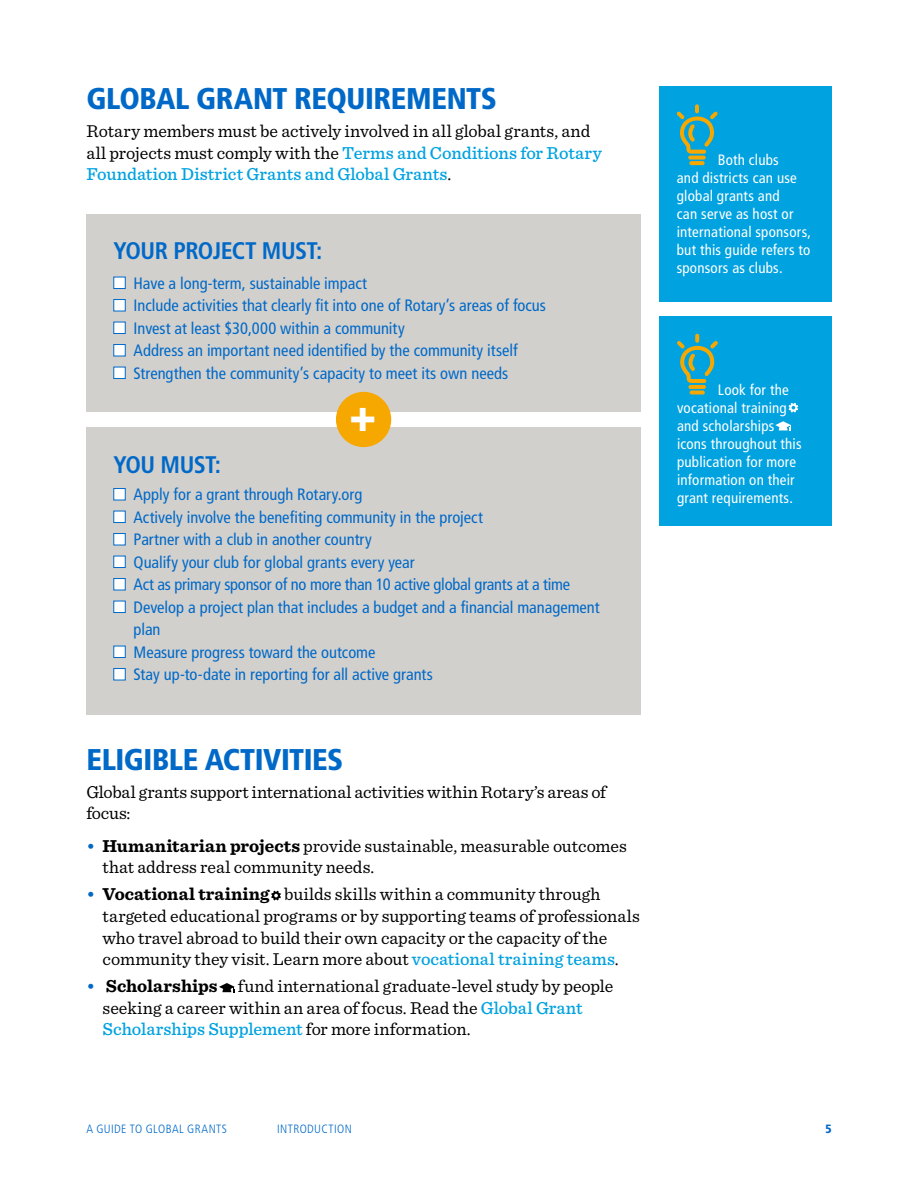
<style>
.page{position:relative;width:918px;height:1188px;background:#fff}
.page>*{position:absolute;margin:0;border:0;box-sizing:border-box;transform-origin:0 0}
.t1{font:900 45.6px "Frutiger LT Std";color:#fff}
.t2{font:900 condensed 30px "Frutiger LT Std";letter-spacing:-.015em;color:#0069c8}
.t3{font:700 condensed 24px "Frutiger LT Std";letter-spacing:-.025em;color:#0069c8}
.t4{font:18px/21.6px "Sentinel";color:#000}
.t5{font:condensed 16.5px/22.5px "Frutiger LT Std";color:#0069c8}
.t6{font:condensed 15px/18px "Frutiger LT Std";letter-spacing:.015em;color:#fff}
.t7{font:300 condensed 12px "Frutiger LT Std";letter-spacing:.035em;color:#0069c8}
.t8{font:900 condensed 12px "Frutiger LT Std";color:#0069c8}
.s1{font-weight:500;color:#00a2e0}
.s2{font-weight:500;color:#0069c8}
.s3{font-weight:700}
</style>
<div class="page">
<div style="left:659px;top:86px;width:172px;height:216px;background:#00a2e0"></div>
<svg style="left:677px;top:104px;width:41px;height:61px"></svg>
<div style="left:86px;top:214px;width:555px;height:197px;background:#d2d0cd"></div>
<div style="left:113px;top:277px;width:13px;height:12px;background:#fff;border:1px solid #0069c8"></div>
<div style="left:113px;top:299px;width:13px;height:12px;background:#fff;border:1px solid #0069c8"></div>
<div style="left:113px;top:322px;width:13px;height:12px;background:#fff;border:1px solid #0069c8"></div>
<div style="left:113px;top:344px;width:13px;height:12px;background:#fff;border:1px solid #0069c8"></div>
<div style="left:113px;top:367px;width:13px;height:12px;background:#fff;border:1px solid #0069c8"></div>
<div style="left:86px;top:428px;width:555px;height:287px;background:#d2d0cd"></div>
<div style="left:113px;top:488px;width:13px;height:12px;background:#fff;border:1px solid #0069c8"></div>
<div style="left:113px;top:511px;width:13px;height:12px;background:#fff;border:1px solid #0069c8"></div>
<div style="left:113px;top:533px;width:13px;height:12px;background:#fff;border:1px solid #0069c8"></div>
<div style="left:113px;top:556px;width:13px;height:12px;background:#fff;border:1px solid #0069c8"></div>
<div style="left:113px;top:578px;width:13px;height:12px;background:#fff;border:1px solid #0069c8"></div>
<div style="left:113px;top:601px;width:13px;height:12px;background:#fff;border:1px solid #0069c8"></div>
<div style="left:113px;top:646px;width:13px;height:12px;background:#fff;border:1px solid #0069c8"></div>
<div style="left:113px;top:668px;width:13px;height:12px;background:#fff;border:1px solid #0069c8"></div>
<div style="left:336px;top:392px;width:55px;height:55px;background:#f7a800;border-radius:50%"></div>
<svg style="left:271px;top:891px;width:10px;height:9px"></svg>
<svg style="left:219px;top:983px;width:16px;height:9px"></svg>
<div style="left:659px;top:316px;width:173px;height:209px;background:#00a2e0"></div>
<svg style="left:677px;top:334px;width:41px;height:61px"></svg>
<svg style="left:789px;top:403px;width:9px;height:10px"></svg>
<svg style="left:775px;top:421px;width:16px;height:10px"></svg>
<h2 class="t2" style="left:86px;top:80px;width:412px">GLOBAL GRANT REQUIREMENTS</h2>
<p class="t4" style="left:86px;top:119px;width:517px">Rotary members must be actively involved in all global grants, and all projects must comply with the <span class="s1">Terms and Conditions for Rotary<br>Foundation District Grants and Global Grants</span>.</p>
<h3 class="t3" style="left:113px;top:236px;width:211px">YOUR PROJECT MUST:</h3>
<p class="t5" style="left:134px;top:272px;width:414px">Have a long-term, sustainable impact<br>Include activities that clearly fit into one of Rotary’s areas of focus Invest at least $30,000 within a community<br>Address an important need identified by the community itself Strengthen the community’s capacity to meet its own needs</p>
<h1 class="t1" style="left:349px;top:388px;width:29px">+</h1>
<h3 class="t3" style="left:113px;top:450px;width:109px">YOU MUST:</h3>
<p class="t5" style="left:134px;top:484px;width:468px">Apply for a grant through Rotary.org<br>Actively involve the benefiting community in the project<br>Partner with a club in another country<br>Qualify your club for global grants every year<br>Act as primary sponsor of no more than 10 active global grants at a time Develop a project plan that includes a budget and a financial management plan<br>Measure progress toward the outcome<br>Stay up-to-date in reporting for all active grants</p>
<h2 class="t2" style="left:86px;top:741px;width:259px">ELIGIBLE ACTIVITIES</h2>
<p class="t4" style="left:86px;top:780px;width:521px">Global grants support international activities within Rotary’s areas of focus:</p>
<p class="t4" style="left:103px;top:834px;width:526px;text-indent:-16px"><span class="s2">•</span> <span class="s3">Humanitarian projects</span> provide sustainable, measurable outcomes that address real community needs.</p>
<p class="t4" style="left:103px;top:883px;width:539px;text-indent:-16px"><span class="s2">•</span> <span class="s3">Vocational training</span> builds skills within a community through targeted educational programs or by supporting teams of professionals who travel abroad to build their own capacity or the capacity of the community they visit. Learn more about <span class="s1">vocational training teams</span>.</p>
<p class="t4" style="left:103px;top:974px;width:512px;text-indent:-16px"><span class="s2">•</span> <span class="s3">Scholarships</span> fund international graduate-level study by people seeking a career within an area of focus. Read the <span class="s1">Global Grant<br>Scholarships Supplement</span> for more information.</p>
<p class="t6" style="left:677px;top:151px;width:136px;text-indent:41px">Both clubs<br>and districts can use global grants and<br>can serve as host or international sponsors, but this guide refers to sponsors as clubs.</p>
<p class="t6" style="left:677px;top:380px;width:126px;text-indent:41px">Look for the vocational training and scholarships icons throughout this publication for more information on their grant requirements.</p>
<p class="t7" style="left:86px;top:1122px;width:142px">A GUIDE TO GLOBAL GRANTS</p>
<p class="t7" style="left:277px;top:1122px;width:76px">INTRODUCTION</p>
<p class="t8" style="left:825px;top:1122px;width:8px">5</p>
</div>
